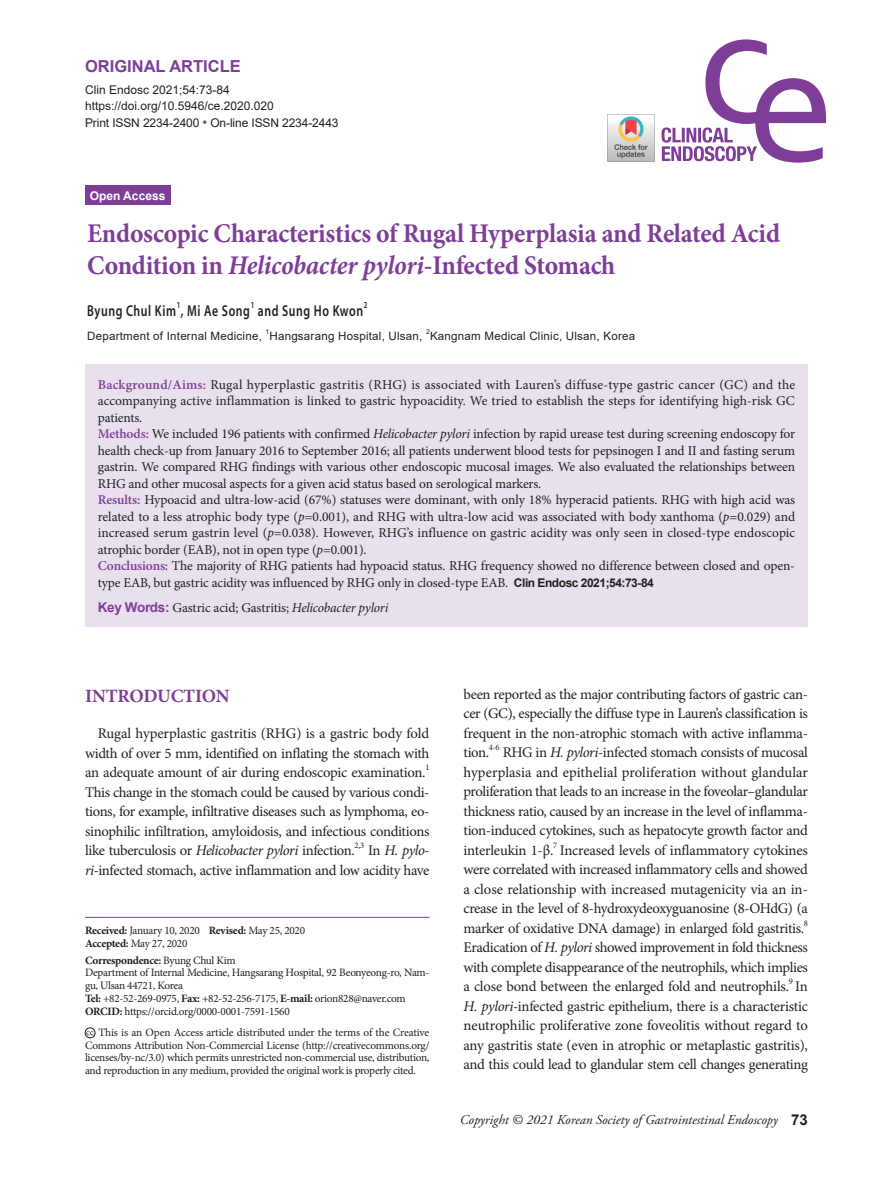
<style>
.page{position:relative;width:893px;height:1191px;background:#fff}
.page>*{position:absolute;margin:0;border:0;box-sizing:border-box;transform-origin:0 0}
.Main_Head{font:700 27px/32.4px "Minion Pro";letter-spacing:-.01em;color:#7e3e98;scale:.95 1}
.대제목{font:700 18.75px "Minion Pro";letter-spacing:-.01em;color:#7e3e98}
.ORIGINAL_ARTICLE{font:700 16.5px "Arial";color:#7e3e98}
.저자명{font:600 15.75px "Myriad Pro";letter-spacing:.05em;color:#231f20;scale:.75 1}
.본문{font:14.7px/19.5px "Minion Pro";letter-spacing:-.025em;color:#231f20;text-align:justify}
.소개_박스내용{font:13.5px/16.5px "Minion Pro";letter-spacing:-.01em;color:#231f20;text-align:justify}
.t1{font:italic 13.5px "Adobe Garamond Pro";color:#231f20}
.소개_박스내용_Key_words{font:13.5px "Minion Pro";letter-spacing:-.01em;color:#231f20}
.ORIGINAL_ARTICLE-내{font:12px "Arial";color:#231f20}
.Open_Access{font:700 12px "Arial";color:#fff}
.저자명_내용{font:11.55px "Arial";letter-spacing:.02em;color:#231f20}
.본문_밑_저자소개{font:11.25px/12.8px "Minion Pro";letter-spacing:-.025em;color:#231f20}
.본문_밑_저자소개2{font:11.25px/12.8px "Minion Pro";letter-spacing:-.03em;color:#231f20;text-align:justify}
.저자명-2{font:600 9.15px "Myriad Pro";color:#231f20;scale:.75 1}
.본문-2{font:8.55px "Minion Pro";color:#231f20}
.저자명_내용-2{font:6.75px "Arial";color:#231f20}
.s1{font-size:13.5px;color:#7e3e98}
.s2{font-style:italic}
.s3{font-weight:600;color:#7e3e98}
.s4{font-family:"Arial";font-weight:700;font-size:12px}
.s5{font-family:"Arial";font-weight:700;color:#7e3e98}
.s6{font-weight:700}
.s7{font-family:"Arial";font-weight:700;font-style:normal;font-size:15px}
</style>
<div class="page">
<svg style="left:661px;top:39px;width:165px;height:124px"></svg>
<div style="left:85px;top:186px;width:85px;height:19px;background:#7e3e98"></div>
<div style="left:85px;top:365px;width:723px;height:262px;background:#e9e0ee"></div>
<div style="left:85px;top:1027px;width:10px;height:10px;border:1px solid #231f20;border-radius:50%"></div>
<svg style="left:86px;top:1031px;width:8px;height:4px"></svg>
<hr style="left:85px;top:917px;width:344px;height:1px;background:#7e3e98">
<img style="left:608px;top:116px;width:46px;height:46px">
<p class="ORIGINAL_ARTICLE" style="left:85px;top:55px;width:157px">ORIGINAL ARTICLE</p>
<p class="ORIGINAL_ARTICLE-내" style="left:85px;top:82px;width:146px">Clin Endosc 2021;54:73-84</p>
<p class="ORIGINAL_ARTICLE-내" style="left:85px;top:98px;width:190px">https://doi.org/10.5946/ce.2020.020</p>
<p class="ORIGINAL_ARTICLE-내" style="left:85px;top:114px;width:255px">Print ISSN 2234-2400 <span class="s1">•</span> On-line ISSN 2234-2443</p>
<p class="Open_Access" style="left:90px;top:187px;width:77px">Open Access</p>
<p class="Main_Head" style="left:87px;top:217px;width:731px">Endoscopic Characteristics of Rugal Hyperplasia and Related Acid<br>Condition in <span class="s2">Helicobacter pylori</span>-Infected Stomach</p>
<p class="저자명" style="left:87px;top:300px;width:219px">Byung Chul Kim , Mi Ae Song</p>
<p class="저자명-2" style="left:177px;top:299px;width:6px">1</p>
<p class="저자명-2" style="left:251px;top:299px;width:6px">1</p>
<p class="저자명" style="left:258px;top:300px;width:142px">and Sung Ho Kwon</p>
<p class="저자명-2" style="left:364px;top:299px;width:6px">2</p>
<p class="저자명_내용" style="left:87px;top:328px;width:176px">Department of Internal Medicine,</p>
<p class="저자명_내용-2" style="left:266px;top:327px;width:5px">1</p>
<p class="저자명_내용" style="left:269px;top:328px;width:155px">Hangsarang Hospital, Ulsan,</p>
<p class="저자명_내용-2" style="left:426px;top:327px;width:5px">2</p>
<p class="저자명_내용" style="left:430px;top:328px;width:207px">Kangnam Medical Clinic, Ulsan, Korea</p>
<p class="소개_박스내용" style="left:98px;top:376px;width:699px"><span class="s3">Background/Aims:</span> Rugal hyperplastic gastritis (RHG) is associated with Lauren’s diffuse-type gastric cancer (GC) and the accompanying active inflammation is linked to gastric hypoacidity. We tried to establish the steps for identifying high-risk GC patients.</p>
<p class="소개_박스내용" style="left:98px;top:426px;width:699px"><span class="s3">Methods:</span> We included 196 patients with confirmed <span class="s2">Helicobacter pylori</span> infection by rapid urease test during screening endoscopy for health check-up from January 2016 to September 2016; all patients underwent blood tests for pepsinogen I and II and fasting serum gastrin. We compared RHG findings with various other endoscopic mucosal images. We also evaluated the relationships between RHG and other mucosal aspects for a given acid status based on serological markers.</p>
<p class="소개_박스내용" style="left:98px;top:492px;width:699px"><span class="s3">Results:</span> Hypoacid and ultra-low-acid (67%) statuses were dominant, with only 18% hyperacid patients. RHG with high acid was related to a less atrophic body type (<span class="s2">p</span>=0.001), and RHG with ultra-low acid was associated with body xanthoma (<span class="s2">p</span>=0.029) and increased serum gastrin level (<span class="s2">p</span>=0.038). However, RHG’s influence on gastric acidity was only seen in closed-type endoscopic atrophic border (EAB), not in open type (<span class="s2">p</span>=0.001).</p>
<p class="소개_박스내용" style="left:98px;top:558px;width:699px"><span class="s3">Conclusions:</span> The majority of RHG patients had hypoacid status. RHG frequency showed no difference between closed and open&shy;type EAB, but gastric acidity was influenced by RHG only in closed-type EAB. <span class="s4">Clin Endosc 2021;54:73-84</span></p>
<p class="소개_박스내용_Key_words" style="left:98px;top:598px;width:292px"><span class="s5">Key Words:</span> Gastric acid; Gastritis; <span class="s2">Helicobacter pylori</span></p>
<p class="대제목" style="left:85px;top:683px;width:146px">INTRODUCTION</p>
<p class="본문" style="left:85px;top:724px;width:346px;text-indent:13px">Rugal hyperplastic gastritis (RHG) is a gastric body fold width of over 5 mm, identified on inflating the stomach with an adequate amount of air during endoscopic examination.</p>
<p class="본문-2" style="left:425px;top:762px;width:6px">1</p>
<p class="본문" style="left:85px;top:782px;width:346px">This change in the stomach could be caused by various condi&shy;tions, for example, infiltrative diseases such as lymphoma, eo&shy;sinophilic infiltration, amyloidosis, and infectious conditions like tuberculosis or <span class="s2">Helicobacter pylori</span> infection.</p>
<p class="본문-2" style="left:355px;top:840px;width:11px">2,3</p>
<p class="본문" style="left:85px;top:841px;width:346px;text-align:right">In <span class="s2">H. pylo-<br>ri-</span>infected stomach, active inflammation and low acidity have</p>
<p class="본문_밑_저자소개" style="left:85px;top:924px;width:222px"><span class="s6">Received:</span> January 10, 2020 <span class="s6">Revised:</span> May 25, 2020<br><span class="s6">Accepted:</span> May 27, 2020</p>
<p class="본문_밑_저자소개" style="left:85px;top:953px;width:346px"><span class="s6">Correspondence:</span> Byung Chul Kim<br>Department of Internal Medicine, Hangsarang Hospital, 92 Beonyeong-ro, Nam&shy;gu, Ulsan 44721, Korea<br><span class="s6">Tel:</span> +82-52-269-0975, <span class="s6">Fax:</span> +82-52-256-7175, <span class="s6">E-mail:</span> orion828@naver.com <span class="s6">ORCID:</span> https://orcid.org/0000-0001-7591-1560</p>
<p class="본문_밑_저자소개2" style="left:85px;top:1026px;width:346px;text-indent:13px">This is an Open Access article distributed under the terms of the Creative Commons Attribution Non-Commercial License (http://creativecommons.org/ licenses/by-nc/3.0) which permits unrestricted non-commercial use, distribution, and reproduction in any medium, provided the original work is properly cited.</p>
<p class="본문" style="left:463px;top:684px;width:346px">been reported as the major contributing factors of gastric can&shy;cer (GC), especially the diffuse type in Lauren’s classification is frequent in the non-atrophic stomach with active inflamma&shy;tion.</p>
<p class="본문-2" style="left:489px;top:742px;width:12px">4-6</p>
<p class="본문" style="left:463px;top:743px;width:346px;text-indent:39px">RHG in <span class="s2">H. pylori</span>-infected stomach consists of mucosal hyperplasia and epithelial proliferation without glandular proliferation that leads to an increase in the foveolar–glandular thickness ratio, caused by an increase in the level of inflamma&shy;tion-induced cytokines, such as hepatocyte growth factor and interleukin 1-β. Increased levels of inflammatory cytokines</p>
<p class="본문-2" style="left:553px;top:839px;width:6px">7</p>
<p class="본문" style="left:463px;top:860px;width:346px">were correlated with increased inflammatory cells and showed a close relationship with increased mutagenicity via an in&shy;crease in the level of 8-hydroxydeoxyguanosine (8-OHdG) (a marker of oxidative DNA damage) in enlarged fold gastritis.</p>
<p class="본문-2" style="left:804px;top:917px;width:6px">8</p>
<p class="본문" style="left:463px;top:938px;width:346px">Eradication of <span class="s2">H. pylori</span> showed improvement in fold thickness with complete disappearance of the neutrophils, which implies a close bond between the enlarged fold and neutrophils. In</p>
<p class="본문-2" style="left:789px;top:976px;width:6px">9</p>
<p class="본문" style="left:463px;top:996px;width:346px"><span class="s2">H. pylori-</span>infected gastric epithelium, there is a characteristic neutrophilic proliferative zone foveolitis without regard to any gastritis state (even in atrophic or metaplastic gastritis), and this could lead to glandular stem cell changes generating</p>
<p class="t1" style="left:460px;top:1111px;width:350px">Copyright © 2021 Korean Society of Gastrointestinal Endoscopy <span class="s7">73</span></p>
</div>
